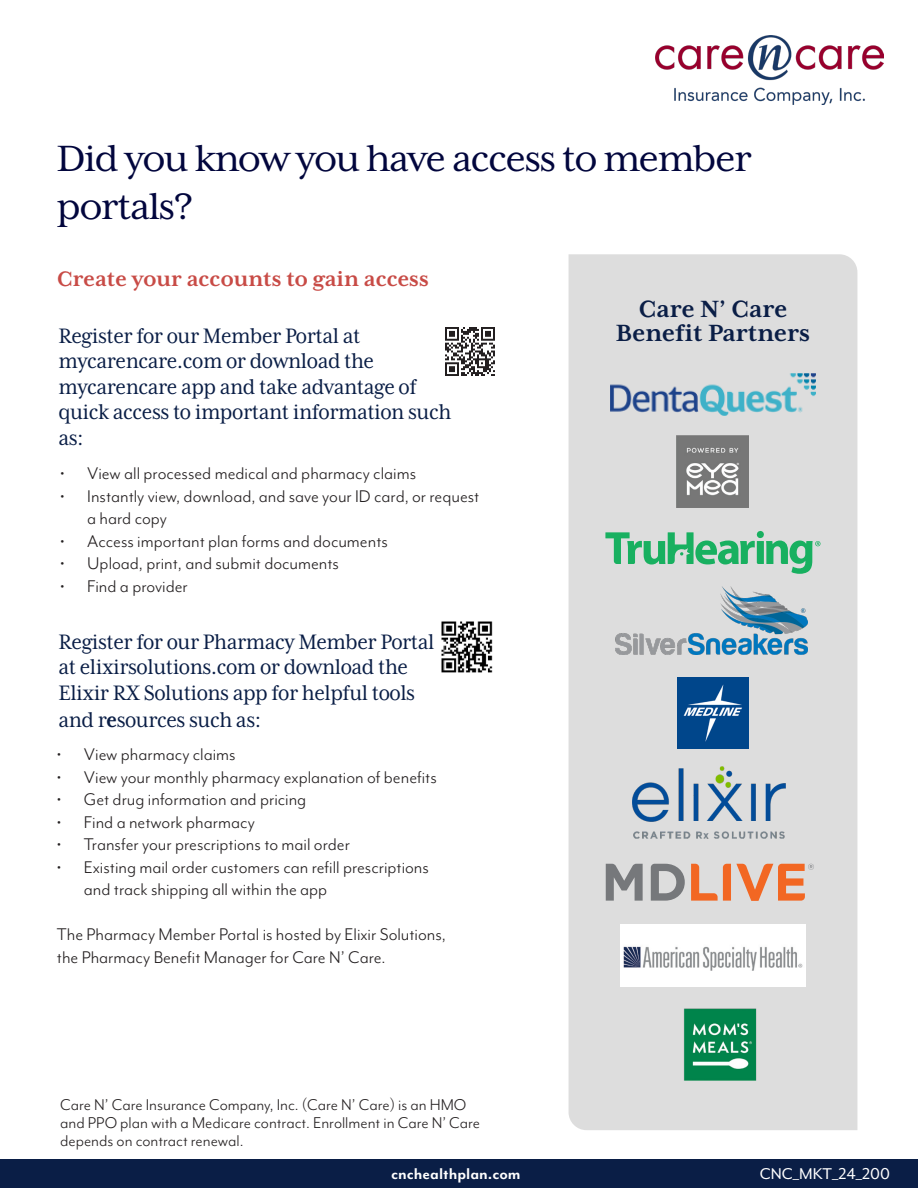
<style>
.page{position:relative;width:918px;height:1188px;background:#fff}
.page>*{position:absolute;margin:0;border:0;box-sizing:border-box;transform-origin:0 0}
.t1{font:42px/48px "Mrs Eaves XL Serif OT";letter-spacing:-.03em;color:#02063d}
.t2{font:700 27px/24px "Mrs Eaves XL Serif OT";color:#0a1e46;text-align:center}
.t3{font:24px/25.5px "Mrs Eaves XL Serif Nar OT";letter-spacing:-.02em;color:#0a1e46}
.t4{font:700 24px "Mrs Eaves XL Serif OT";color:#c84b46}
.t5{font:19.5px/22.5px "Mr Eaves Mod OT";color:#231f20}
.t6{font:18px/18px "Mr Eaves Mod OT";color:#231f20}
.t7{font:700 18px "Mr Eaves Mod OT";color:#fff}
.t8{font:18px "Mr Eaves Mod OT";color:#fff}
.s1{font-weight:700}
</style>
<div class="page">
<div style="left:569px;top:254px;width:288px;height:876px;background:#ddd"></div>
<div style="left:0;top:1160px;width:918px;height:28px;background:#0a1e46"></div>
<img style="left:656px;top:36px;width:227px;height:68px">
<img style="left:446px;top:327px;width:48px;height:49px">
<img style="left:442px;top:621px;width:51px;height:52px">
<img style="left:609px;top:372px;width:208px;height:44px">
<img style="left:677px;top:436px;width:72px;height:72px">
<svg style="left:605px;top:531px;width:216px;height:43px;background:#96ccb0"></svg>
<img style="left:615px;top:586px;width:196px;height:68px">
<img style="left:677px;top:678px;width:72px;height:71px">
<img style="left:633px;top:767px;width:153px;height:71px">
<svg style="left:606px;top:864px;width:37px;height:37px"></svg>
<svg style="left:651px;top:864px;width:34px;height:37px"></svg>
<svg style="left:691px;top:864px;width:123px;height:37px;background:#e5a98c"></svg>
<img style="left:620px;top:924px;width:186px;height:62px">
<img style="left:683px;top:1008px;width:74px;height:72px">
<h1 class="t1" style="left:57px;top:135px;width:696px">Did you know you have access to member portals?</h1>
<h2 class="t4" style="left:57px;top:265px;width:373px">Create your accounts to gain access</h2>
<p class="t3" style="left:58px;top:323px;width:394px">Register for our Member Portal at mycarencare.com or download the mycarencare app and take advantage of quick access to important information such as:</p>
<p class="t5" style="left:60px;top:462px;width:357px">• View all processed medical and pharmacy claims</p>
<p class="t5" style="left:87px;top:484px;width:394px;text-indent:-27px">• Instantly view, download, and save your ID card, or request a hard copy</p>
<p class="t5" style="left:60px;top:529px;width:329px">• Access important plan forms and documents</p>
<p class="t5" style="left:60px;top:552px;width:280px">• Upload, print, and submit documents</p>
<p class="t5" style="left:60px;top:574px;width:129px">• Find a provider</p>
<p class="t3" style="left:58px;top:629px;width:378px;line-height:26px">Register for our Pharmacy Member Portal at elixirsolutions.com or download the Elixir RX Solutions app for helpful tools and r<span class="s1">e</span>sources such as:</p>
<p class="t5" style="left:57px;top:743px;width:180px">• View pharmacy claims</p>
<p class="t5" style="left:57px;top:765px;width:381px">• View your monthly pharmacy explanation of benefits</p>
<p class="t5" style="left:57px;top:788px;width:251px">• Get drug information and pricing</p>
<p class="t5" style="left:57px;top:810px;width:199px">• Find a network pharmacy</p>
<p class="t5" style="left:57px;top:833px;width:295px">• Transfer your prescriptions to mail order</p>
<p class="t5" style="left:84px;top:855px;width:347px;text-indent:-27px">• Existing mail order customers can refill prescriptions and track shipping all within the app</p>
<p class="t5" style="left:57px;top:923px;width:391px">The Pharmacy Member Portal is hosted by Elixir Solutions, the Pharmacy Benefit Manager for Care N’ Care.</p>
<h3 class="t2" style="left:616px;top:297px;width:196px">Care N’ Care<br>Benefit Partners</h3>
<p class="t6" style="left:60px;top:1095px;width:421px">Care N’ Care Insurance Company, Inc. (Care N’ Care) is an HMO and PPO plan with a Medicare contract. Enrollment in Care N’ Care depends on contract renewal.</p>
<p class="t7" style="left:391px;top:1163px;width:131px">cnchealthplan.com</p>
<p class="t8" style="left:760px;top:1163px;width:132px">CNC_MKT_24_200</p>
</div>
